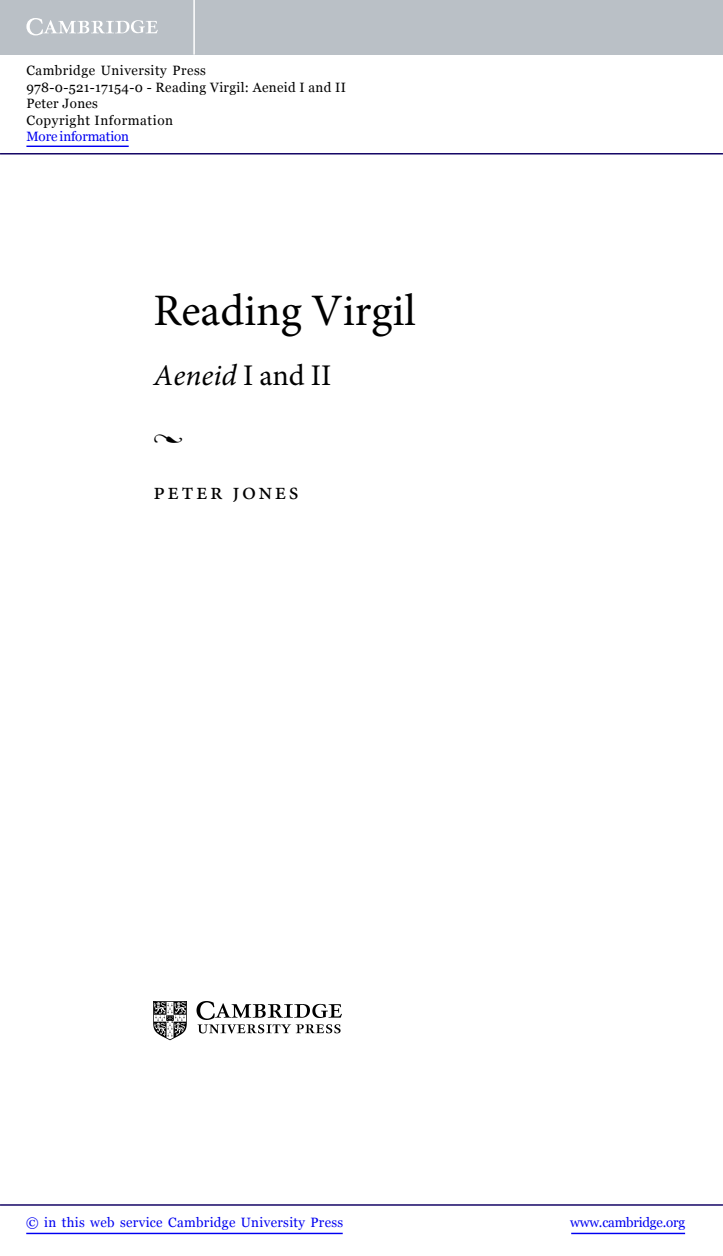
<style>
.page{position:relative;width:723px;height:1256px;background:#fff}
.page>*{position:absolute;margin:0;border:0;box-sizing:border-box;transform-origin:0 0}
.t1{font:45px "Minion Pro";color:#000}
.t2{font:italic 30px "Minion Pro";color:#000}
.t3{font:24px "Minion Pro";letter-spacing:.1em;color:#000}
.t4{font:13.5px/16.4px "Georgia";letter-spacing:.035em;color:#000}
.t5{font:13.5px "Georgia";letter-spacing:.025em;color:#0000f1}
.t6{font:13.5px "Georgia";letter-spacing:-.015em;color:#0000f1}
.t7{font:13.5px "Georgia";letter-spacing:-.01em;color:#0000f1}
.s1{font-style:normal}
</style>
<div class="page">
<img style="left:153px;top:1001px;width:188px;height:39px">
<div style="left:0;top:0;width:723px;height:55px;background:#bac0c6"></div>
<svg style="left:26px;top:18px;width:132px;height:17px"></svg>
<hr style="left:193px;top:0;width:2px;height:55px;background:#fff">
<hr style="left:0;top:153px;width:723px;height:1px;background:#150666">
<hr style="left:571px;top:1232px;width:114px;height:1px;background:#0000f1">
<hr style="left:0;top:1203px;width:723px;height:2px;background:#150666">
<hr style="left:26px;top:1232px;width:317px;height:1px;background:#0000f1">
<hr style="left:26px;top:145px;width:103px;height:2px;background:#0000f1">
<p class="t4" style="left:26px;top:63px;width:321px">Cambridge University Press<br>978-0-521-17154-0 - Reading Virgil: Aeneid I and II<br>Peter Jones<br>Copyright Information</p>
<p class="t7" style="left:26px;top:128px;width:104px">More information</p>
<h1 class="t1" style="left:154px;top:292px;width:264px">Reading Virgil</h1>
<h2 class="t2" style="left:154px;top:363px;width:179px">Aeneid <span class="s1">I and II</span></h2>
<h3 class="t3" style="left:154px;top:481px;width:146px">peter jones</h3>
<p class="t5" style="left:26px;top:1214px;width:319px">© in this web service Cambridge University Press</p>
<p class="t6" style="left:570px;top:1214px;width:117px">www.cambridge.org</p>
</div>
